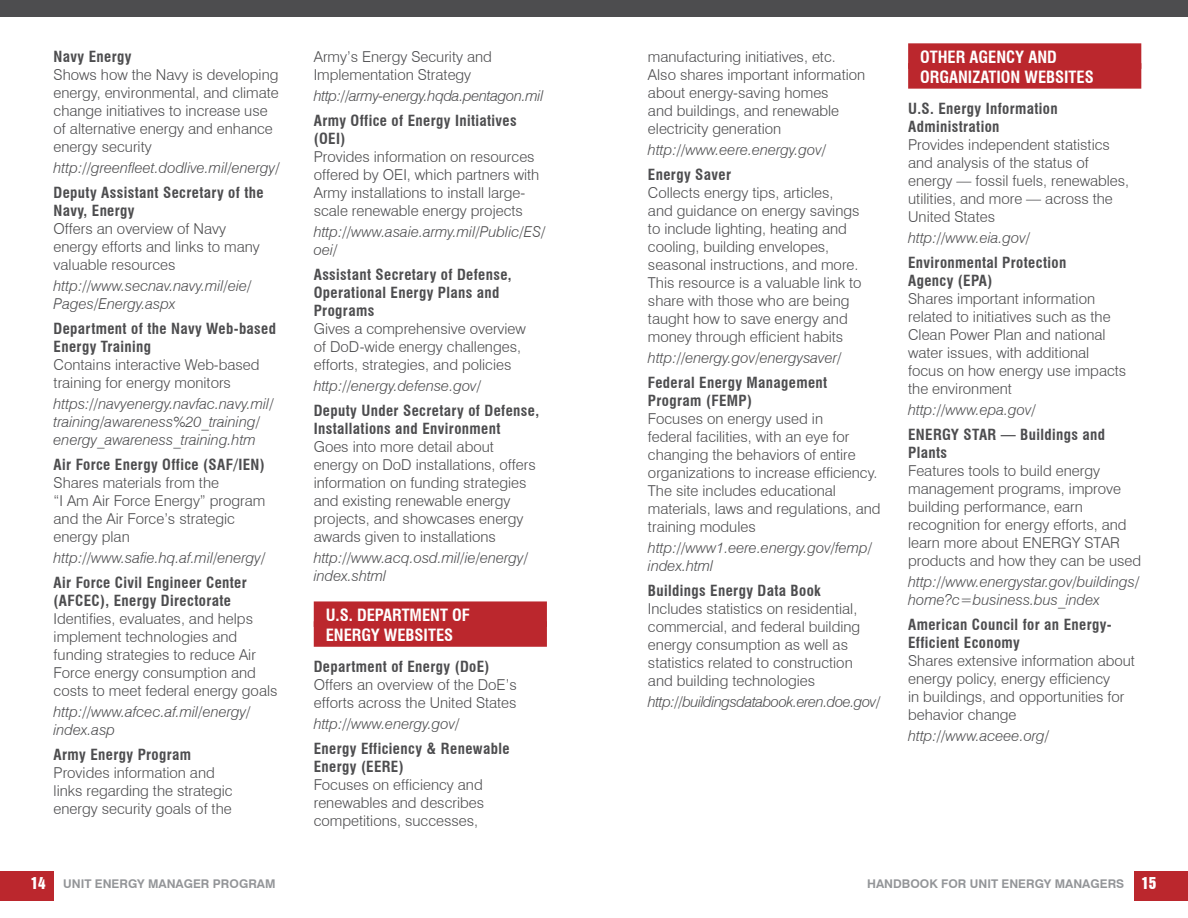
<style>
.page{position:relative;width:1188px;height:918px;background:#fff}
.page>*{position:absolute;margin:0;border:0;box-sizing:border-box;transform-origin:0 0}
.t1{font:700 condensed 16.5px/19.8px "Swiss 721 BT";color:#fff}
.t2{font:300 15px/18px "Swiss 721 BT";color:#4d4d4f}
.t3{font:700 condensed 15px/18px "Swiss 721 BT";letter-spacing:.025em;color:#4d4d4f}
.t4{font:italic 300 15px/18px "Swiss 721 BT";color:#4d4d4f}
.t5{font:italic 300 15px "Swiss 721 BT";letter-spacing:-.03em;color:#4d4d4f}
.t6{font:italic 300 15px "Swiss 721 BT";letter-spacing:-.02em;color:#4d4d4f}
.t7{font:700 12px "Swiss 721 BT";color:#939598}
.s1{font-family:"Swiss 921 BT Regular A";font-weight:400;font-size:15px;color:#fff}
</style>
<div class="page">
<div style="left:0;top:871px;width:54px;height:29px;background:#bb272d"></div>
<div style="left:1134px;top:871px;width:54px;height:29px;background:#bb272d"></div>
<div style="left:0;top:0;width:1188px;height:17px;background:#4d4d4f"></div>
<div style="left:314px;top:601px;width:233px;height:26px;background:#bb272d"></div>
<div style="left:314px;top:621px;width:233px;height:26px;background:#bb272d"></div>
<div style="left:908px;top:43px;width:233px;height:26px;background:#bb272d"></div>
<div style="left:908px;top:63px;width:233px;height:26px;background:#bb272d"></div>
<p class="t3" style="left:54px;top:47px;width:79px">Navy Energy</p>
<p class="t2" style="left:54px;top:65px;width:227px">Shows how the Navy is developing energy, environmental, and climate change initiatives to increase use of alternative energy and enhance energy security</p>
<p class="t4" style="left:54px;top:158px;width:228px">http://greenfleet.dodlive.mil/energy/</p>
<p class="t3" style="left:54px;top:183px;width:212px">Deputy Assistant Secretary of the<br>Navy, Energy</p>
<p class="t2" style="left:54px;top:219px;width:208px">Offers an overview of Navy energy efforts and links to many valuable resources</p>
<p class="t4" style="left:54px;top:276px;width:199px">http://www.secnav.navy.mil/eie/<br>Pages/Energy.aspx</p>
<p class="t3" style="left:54px;top:319px;width:224px">Department of the Navy Web-based<br>Energy Training</p>
<p class="t2" style="left:54px;top:355px;width:208px">Contains interactive Web-based training for energy monitors</p>
<p class="t4" style="left:54px;top:394px;width:222px">https://navyenergy.navfac.navy.mil/ training/awareness%20_training/ energy_awareness_training.htm</p>
<p class="t3" style="left:54px;top:455px;width:213px">Air Force Energy Office (SAF/IEN)</p>
<p class="t2" style="left:54px;top:473px;width:213px">Shares materials from the<br>“I Am Air Force Energy” program and the Air Force’s strategic energy plan</p>
<p class="t4" style="left:54px;top:548px;width:213px">http://www.safie.hq.af.mil/energy/</p>
<p class="t3" style="left:54px;top:573px;width:195px">Air Force Civil Engineer Center (AFCEC), Energy Directorate</p>
<p class="t2" style="left:54px;top:609px;width:225px">Identifies, evaluates, and helps implement technologies and funding strategies to reduce Air<br>Force energy consumption and costs to meet federal energy goals</p>
<p class="t4" style="left:54px;top:702px;width:199px">http://www.afcec.af.mil/energy/ index.asp</p>
<p class="t3" style="left:54px;top:745px;width:139px">Army Energy Program</p>
<p class="t2" style="left:54px;top:763px;width:181px">Provides information and links regarding the strategic energy security goals of the</p>
<p class="t2" style="left:314px;top:47px;width:180px">Army’s Energy Security and<br>Implementation Strategy</p>
<p class="t6" style="left:314px;top:86px;width:231px">http://army-energy.hqda.pentagon.mil</p>
<p class="t3" style="left:314px;top:111px;width:205px">Army Office of Energy Initiatives (OEI)</p>
<p class="t2" style="left:314px;top:147px;width:227px">Provides information on resources offered by OEI, which partners with Army installations to install large&shy;scale renewable energy projects</p>
<p class="t4" style="left:314px;top:222px;width:233px">http://www.asaie.army.mil/Public/ES/ oei/</p>
<p class="t3" style="left:314px;top:265px;width:199px">Assistant Secretary of Defense,<br>Operational Energy Plans and<br>Programs</p>
<p class="t2" style="left:314px;top:319px;width:214px">Gives a comprehensive overview of DoD-wide energy challenges, efforts, strategies, and policies</p>
<p class="t4" style="left:314px;top:376px;width:169px">http://energy.defense.gov/</p>
<p class="t3" style="left:314px;top:401px;width:227px">Deputy Under Secretary of Defense,<br>Installations and Environment</p>
<p class="t2" style="left:314px;top:437px;width:224px">Goes into more detail about energy on DoD installations, offers information on funding strategies and existing renewable energy projects, and showcases energy awards given to installations</p>
<p class="t4" style="left:314px;top:548px;width:216px">http://www.acq.osd.mil/ie/energy/ index.shtml</p>
<p class="t1" style="left:326px;top:605px;width:146px">U.S. DEPARTMENT OF<br>ENERGY WEBSITES</p>
<p class="t3" style="left:314px;top:658px;width:177px">Department of Energy (DoE)</p>
<p class="t2" style="left:314px;top:676px;width:204px">Offers an overview of the DoE’s efforts across the United States</p>
<p class="t4" style="left:314px;top:715px;width:147px">http://www.energy.gov/</p>
<p class="t3" style="left:314px;top:740px;width:197px">Energy Efficiency &amp; Renewable<br>Energy (EERE)</p>
<p class="t2" style="left:314px;top:776px;width:172px;text-align:justify">Focuses on efficiency and renewables and describes competitions, successes,</p>
<p class="t2" style="left:648px;top:47px;width:219px">manufacturing initiatives, etc.<br>Also shares important information about energy-saving homes<br>and buildings, and renewable electricity generation</p>
<p class="t4" style="left:648px;top:140px;width:180px">http://www.eere.energy.gov/</p>
<p class="t3" style="left:648px;top:165px;width:85px">Energy Saver</p>
<p class="t2" style="left:648px;top:183px;width:215px">Collects energy tips, articles, and guidance on energy savings to include lighting, heating and cooling, building envelopes, seasonal instructions, and more.<br>This resource is a valuable link to share with those who are being taught how to save energy and money through efficient habits</p>
<p class="t4" style="left:648px;top:348px;width:195px">http://energy.gov/energysaver/</p>
<p class="t3" style="left:648px;top:373px;width:181px">Federal Energy Management<br>Program (FEMP)</p>
<p class="t2" style="left:648px;top:409px;width:234px">Focuses on energy used in<br>federal facilities, with an eye for changing the behaviors of entire organizations to increase efficiency.<br>The site includes educational materials, laws and regulations, and training modules</p>
<p class="t4" style="left:648px;top:538px;width:226px">http://www1.eere.energy.gov/femp/ index.html</p>
<p class="t3" style="left:648px;top:581px;width:174px">Buildings Energy Data Book</p>
<p class="t2" style="left:648px;top:599px;width:214px">Includes statistics on residential, commercial, and federal building energy consumption as well as statistics related to construction and building technologies</p>
<p class="t5" style="left:648px;top:692px;width:234px">http://buildingsdatabook.eren.doe.gov/</p>
<p class="t1" style="left:920px;top:47px;width:175px">OTHER AGENCY AND<br>ORGANIZATION WEBSITES</p>
<p class="t3" style="left:908px;top:100px;width:151px">U.S. Energy Information<br>Administration</p>
<p class="t2" style="left:908px;top:136px;width:223px">Provides independent statistics and analysis of the status of energy — fossil fuels, renewables, utilities, and more — across the<br>United States</p>
<p class="t4" style="left:908px;top:229px;width:124px">http://www.eia.gov/</p>
<p class="t3" style="left:908px;top:254px;width:160px">Environmental Protection<br>Agency (EPA)</p>
<p class="t2" style="left:908px;top:290px;width:220px">Shares important information related to initiatives such as the<br>Clean Power Plan and national water issues, with additional focus on how energy use impacts the environment</p>
<p class="t4" style="left:908px;top:401px;width:129px">http://www.epa.gov/</p>
<p class="t3" style="left:908px;top:426px;width:198px">ENERGY STAR — Buildings and<br>Plants</p>
<p class="t2" style="left:908px;top:462px;width:235px">Features tools to build energy management programs, improve building performance, earn recognition for energy efforts, and learn more about ENERGY STAR products and how they can be used</p>
<p class="t4" style="left:908px;top:573px;width:233px">http://www.energystar.gov/buildings/ home?c=business.bus_index</p>
<p class="t3" style="left:908px;top:616px;width:205px">American Council for an Energy-<br>Efficient Economy</p>
<p class="t2" style="left:908px;top:652px;width:228px">Shares extensive information about energy policy, energy efficiency<br>in buildings, and opportunities for behavior change</p>
<p class="t4" style="left:908px;top:727px;width:143px">http://www.aceee.org/</p>
<p class="t7" style="left:31px;top:877px;width:246px"><span class="s1">14</span> UNIT ENERGY MANAGER PROGRAM</p>
<p class="t7" style="left:867px;top:877px;width:291px">HANDBOOK FOR UNIT ENERGY MANAGERS <span class="s1">15</span></p>
</div>
